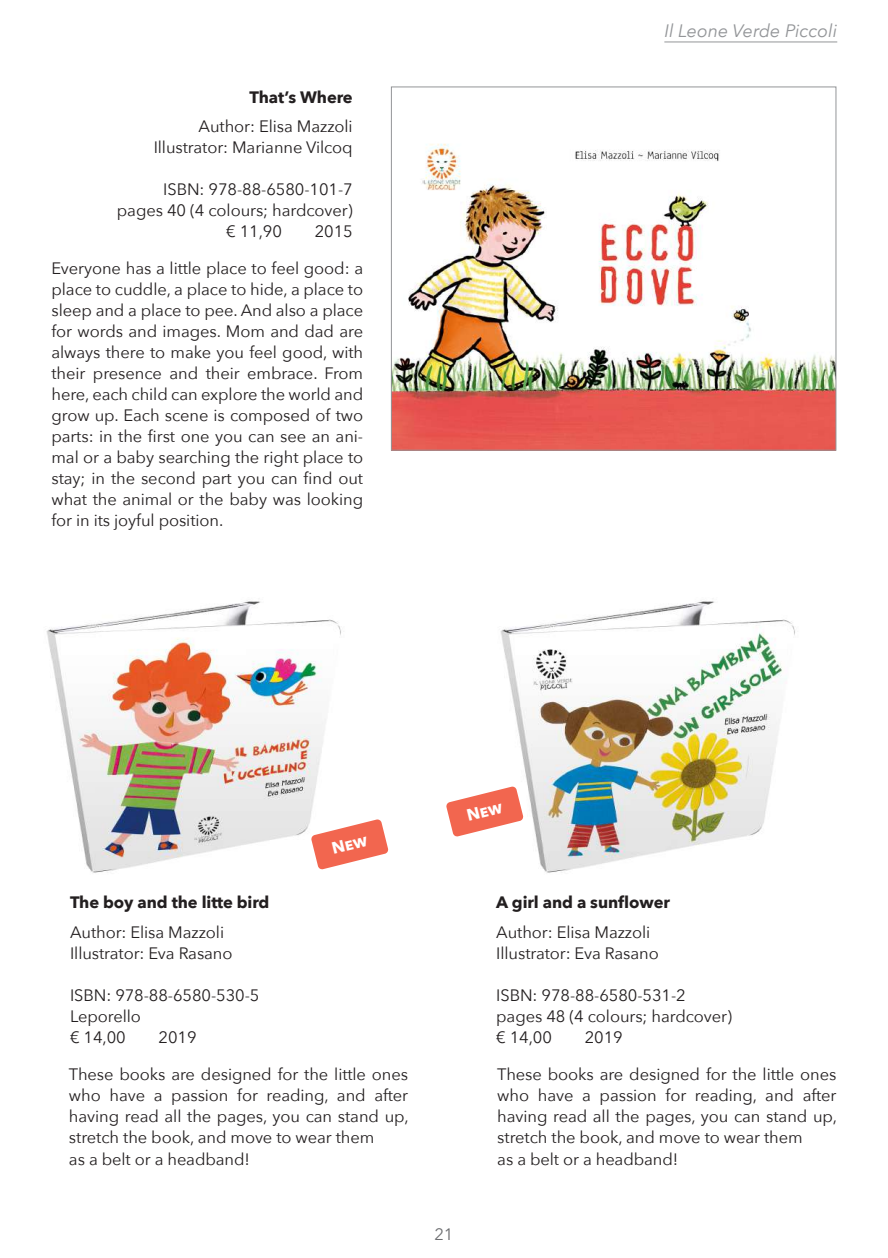
<style>
.page{position:relative;width:888px;height:1258px;background:#fff}
.page>*{position:absolute;margin:0;border:0;box-sizing:border-box;transform-origin:0 0}
.t1{font:italic 18px "Avenir Next";color:#939598}
.t2{font:16.5px/21px "Avenir Next";letter-spacing:-.005em;color:#231f20}
.t3{font:700 16.5px "Avenir Next";letter-spacing:-.005em;color:#231f20}
.t4{font:16.5px "Avenir Next";color:#6c6d70}
</style>
<div class="page">
<hr style="left:664px;top:42px;width:173px;height:1px;background:#939598">
<img style="left:393px;top:143px;width:441px;height:305px">
<img style="left:46px;top:601px;width:295px;height:272px">
<img style="left:500px;top:601px;width:295px;height:272px">
<svg style="left:446px;top:786px;width:78px;height:51px"></svg>
<svg style="left:311px;top:819px;width:78px;height:51px"></svg>
<p class="t3" style="left:250px;top:83px;width:105px">That’s Where</p>
<p class="t2" style="left:154px;top:115px;width:201px;text-align:right">Author: Elisa Mazzoli<br>Illustrator: Marianne Vilcoq</p>
<p class="t2" style="left:163px;top:178px;width:191px">ISBN: 978-88-6580-101-7</p>
<p class="t2" style="left:117px;top:199px;width:237px">pages 40 (4 colours; hardcover)</p>
<p class="t2" style="left:226px;top:220px;width:57px">€ 11,90</p>
<p class="t2" style="left:315px;top:220px;width:40px">2015</p>
<p class="t2" style="left:51px;top:257px;width:313px;text-align:justify">Everyone has a little place to feel good: a place to cuddle, a place to hide, a place to sleep and a place to pee. And also a place for words and images. Mom and dad are always there to make you feel good, with their presence and their embrace. From here, each child can explore the world and grow up. Each scene is composed of two parts: in the first one you can see an ani&shy;mal or a baby searching the right place to stay; in the second part you can find out what the animal or the baby was looking for in its joyful position.</p>
<p class="t1" style="left:664px;top:16px;width:174px">Il Leone Verde Piccoli</p>
<p class="t3" style="left:70px;top:888px;width:201px">The boy and the litte bird</p>
<p class="t2" style="left:70px;top:921px;width:164px">Author: Elisa Mazzoli<br>Illustrator: Eva Rasano</p>
<p class="t2" style="left:70px;top:984px;width:191px">ISBN: 978-88-6580-530-5<br>Leporello<br>€ 14,00</p>
<p class="t2" style="left:159px;top:1026px;width:40px">2019</p>
<p class="t3" style="left:496px;top:888px;width:175px">A girl and a sunflower</p>
<p class="t2" style="left:496px;top:921px;width:164px">Author: Elisa Mazzoli<br>Illustrator: Eva Rasano</p>
<p class="t2" style="left:496px;top:984px;width:237px">ISBN: 978-88-6580-531-2 pages 48 (4 colours; hardcover) € 14,00</p>
<p class="t2" style="left:585px;top:1026px;width:40px">2019</p>
<p class="t2" style="left:69px;top:1063px;width:341px">These books are designed for the little ones who have a passion for reading, and after having read all the pages, you can stand up, stretch the book, and move to wear them<br>as a belt or a headband!</p>
<p class="t2" style="left:497px;top:1063px;width:341px">These books are designed for the little ones who have a passion for reading, and after having read all the pages, you can stand up, stretch the book, and move to wear them<br>as a belt or a headband!</p>
<p class="t4" style="left:434px;top:1220px;width:21px">21</p>
</div>
